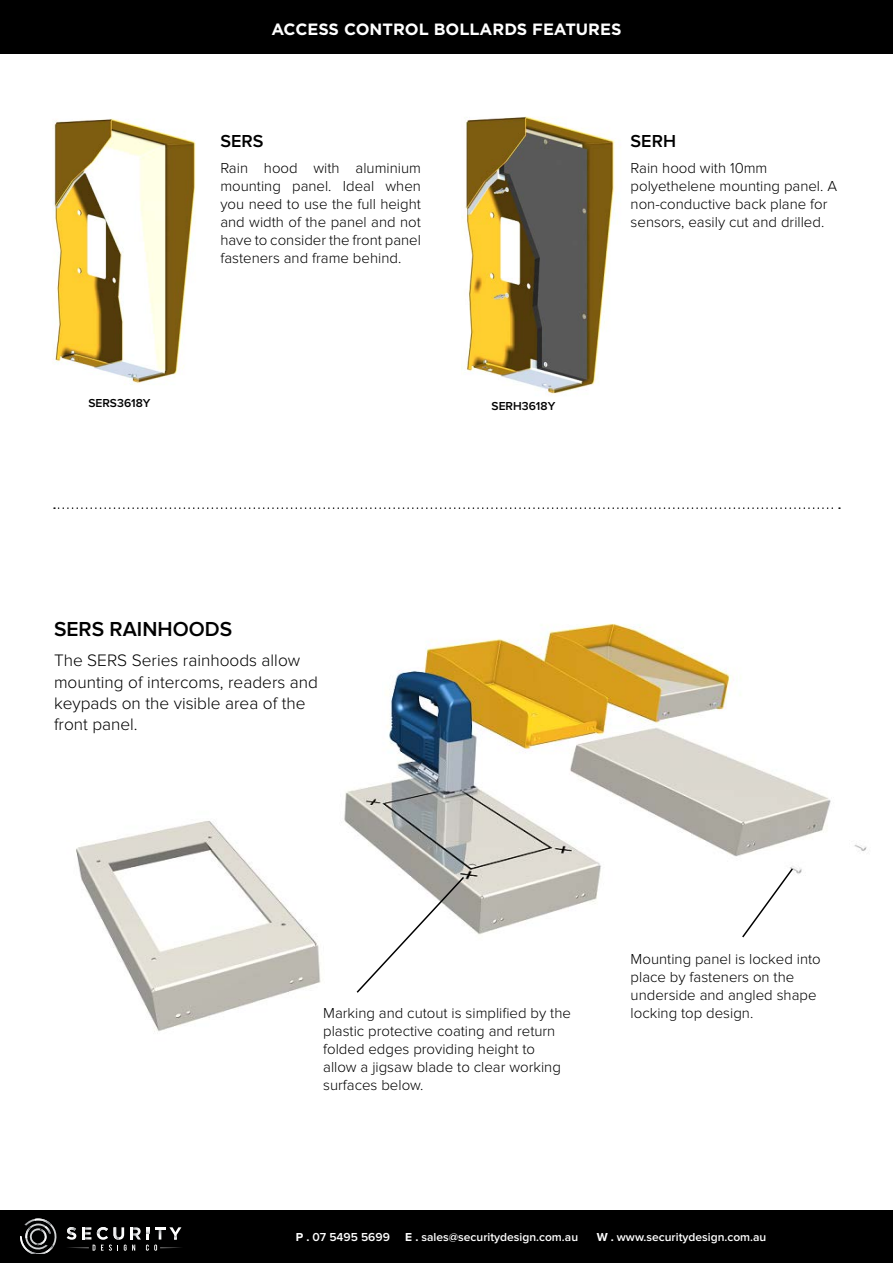
<style>
.page{position:relative;width:893px;height:1263px;background:#fff}
.page>*{position:absolute;margin:0;border:0;box-sizing:border-box;transform-origin:0 0}
.t1{font:600 21px "Proxima Nova";color:#000}
.t2{font:600 18px "Proxima Nova";color:#000}
.t3{font:300 17.25px/21px "Proxima Nova";color:#000}
.t4{font:700 16.35px "Gotham";color:#fff}
.t5{font:300 15px/18px "Proxima Nova";color:#000}
.t6{font:600 12px "Proxima Nova";color:#fff}
.t7{font:600 12px "Proxima Nova";color:#000}
.s1{font-weight:700}
</style>
<div class="page">
<img style="left:462px;top:116px;width:153px;height:280px">
<img style="left:53px;top:118px;width:143px;height:267px">
<img style="left:76px;top:623px;width:791px;height:409px">
<div style="left:0;top:0;width:893px;height:53px;background:#000"></div>
<div style="left:0;top:1210px;width:893px;height:53px;background:#000"></div>
<svg style="left:20px;top:1218px;width:37px;height:36px"></svg>
<svg style="left:66px;top:1227px;width:116px;height:24px"></svg>
<svg style="left:355px;top:875px;width:111px;height:119px"></svg>
<svg style="left:741px;top:867px;width:53px;height:72px"></svg>
<svg style="left:54px;top:507px;width:786px;height:2px"></svg>
<p class="t4" style="left:271px;top:19px;width:351px">ACCESS CONTROL BOLLARDS FEATURES</p>
<p class="t2" style="left:220px;top:130px;width:45px">SERS</p>
<p class="t5" style="left:220px;top:159px;width:202px;text-align:justify">Rain hood with aluminium mounting panel. Ideal when you need to use the full height and width of the panel and not have to consider the front panel fasteners and frame behind.</p>
<p class="t2" style="left:631px;top:130px;width:47px">SERH</p>
<p class="t5" style="left:631px;top:159px;width:208px">Rain hood with 10mm polyethelene mounting panel. A non-conductive back plane for sensors, easily cut and drilled.</p>
<p class="t7" style="left:88px;top:396px;width:64px">SERS3618Y</p>
<p class="t7" style="left:492px;top:399px;width:65px">SERH3618Y</p>
<h1 class="t1" style="left:54px;top:616px;width:180px">SERS RAINHOODS</h1>
<p class="t3" style="left:54px;top:650px;width:266px">The SERS Series rainhoods allow mounting of intercoms, readers and keypads on the visible area of the front panel.</p>
<p class="t5" style="left:631px;top:950px;width:192px">Mounting panel is locked into place by fasteners on the underside and angled shape</p>
<p class="t5" style="left:323px;top:1004px;width:249px">Marking and cutout is simplified by the</p>
<p class="t5" style="left:631px;top:1004px;width:124px">locking top design.</p>
<p class="t5" style="left:323px;top:1022px;width:239px">plastic protective coating and return folded edges providing height to allow a jigsaw blade to clear working surfaces below.</p>
<p class="t6" style="left:296px;top:1230px;width:96px"><span class="s1">P .</span> 07 5495 5699</p>
<p class="t6" style="left:405px;top:1230px;width:174px"><span class="s1">E .</span> sales@securitydesign.com.au</p>
<p class="t6" style="left:597px;top:1230px;width:171px"><span class="s1">W .</span> www.securitydesign.com.au</p>
</div>
